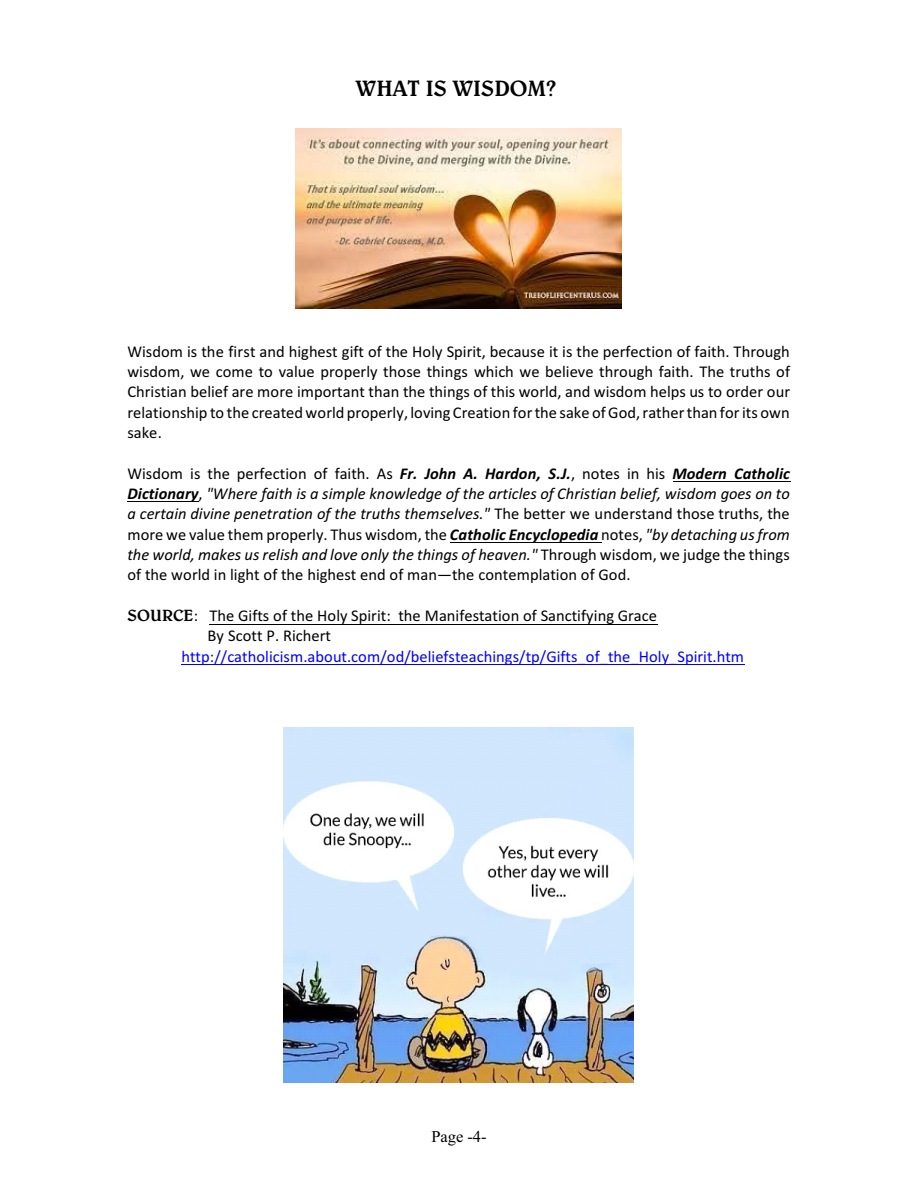
<style>
.page{position:relative;width:918px;height:1188px;background:#fff}
.page>*{position:absolute;margin:0;border:0;box-sizing:border-box;transform-origin:0 0}
.t1{font:300 22.5px "Belwe BT";color:#000}
.t2{font:16.5px/20.4px "Calibri";color:#000;text-align:justify}
.t3{font:16.5px "Calibri";color:#00f}
.t4{font:16.5px "Times New Roman";color:#000}
.s1{font-weight:700;font-style:italic}
.s2{font-style:italic}
.s3{font-family:"Belwe BT";font-weight:300}
</style>
<div class="page">
<img style="left:295px;top:128px;width:327px;height:181px">
<hr style="left:673px;top:481px;width:117px;height:1px;background:#000">
<hr style="left:127px;top:501px;width:72px;height:1px;background:#000">
<hr style="left:450px;top:542px;width:152px;height:1px;background:#000">
<hr style="left:210px;top:624px;width:448px;height:1px;background:#000">
<hr style="left:181px;top:664px;width:563px;height:1px;background:#00f">
<img style="left:284px;top:727px;width:349px;height:356px">
<h1 class="t1" style="left:356px;top:79px;width:202px">WHAT IS WISDOM?</h1>
<p class="t2" style="left:127px;top:342px;width:664px">Wisdom is the first and highest gift of the Holy Spirit, because it is the perfection of faith. Through wisdom, we come to value properly those things which we believe through faith. The truths of Christian belief are more important than the things of this world, and wisdom helps us to order our relationship to the created world properly, loving Creation for the sake of God, rather than forits own sake.</p>
<p class="t2" style="left:127px;top:464px;width:664px">Wisdom is the perfection of faith. As <span class="s1">Fr. John A. Hardon, S.J.</span>, notes in his <span class="s1">Modern Catholic Dictionary</span>, <span class="s2">"Where faith is a simple knowledge of the articles of Christian belief, wisdom goes on to a certain divine penetration of the truths themselves."</span> The better we understand those truths, the more we value them properly. Thus wisdom, the <span class="s1">Catholic Encyclopedia</span> notes, <span class="s2">"by detaching us from the world, makes us relish and love only the things of heaven."</span> Through wisdom, we judge the things of the world in light of the highest end of man—the contemplation of God.</p>
<p class="t2" style="left:207px;top:607px;width:451px;text-indent:-80px"><span class="s3">SOURCE</span>: The Gifts of the Holy Spirit: the Manifestation of Sanctifying Grace<br>By Scott P. Richert</p>
<p class="t3" style="left:181px;top:649px;width:564px">http://catholicism.about.com/od/beliefsteachings/tp/Gifts_of_the_Holy_Spirit.htm</p>
<p class="t4" style="left:431px;top:1130px;width:57px">Page -4-</p>
</div>
